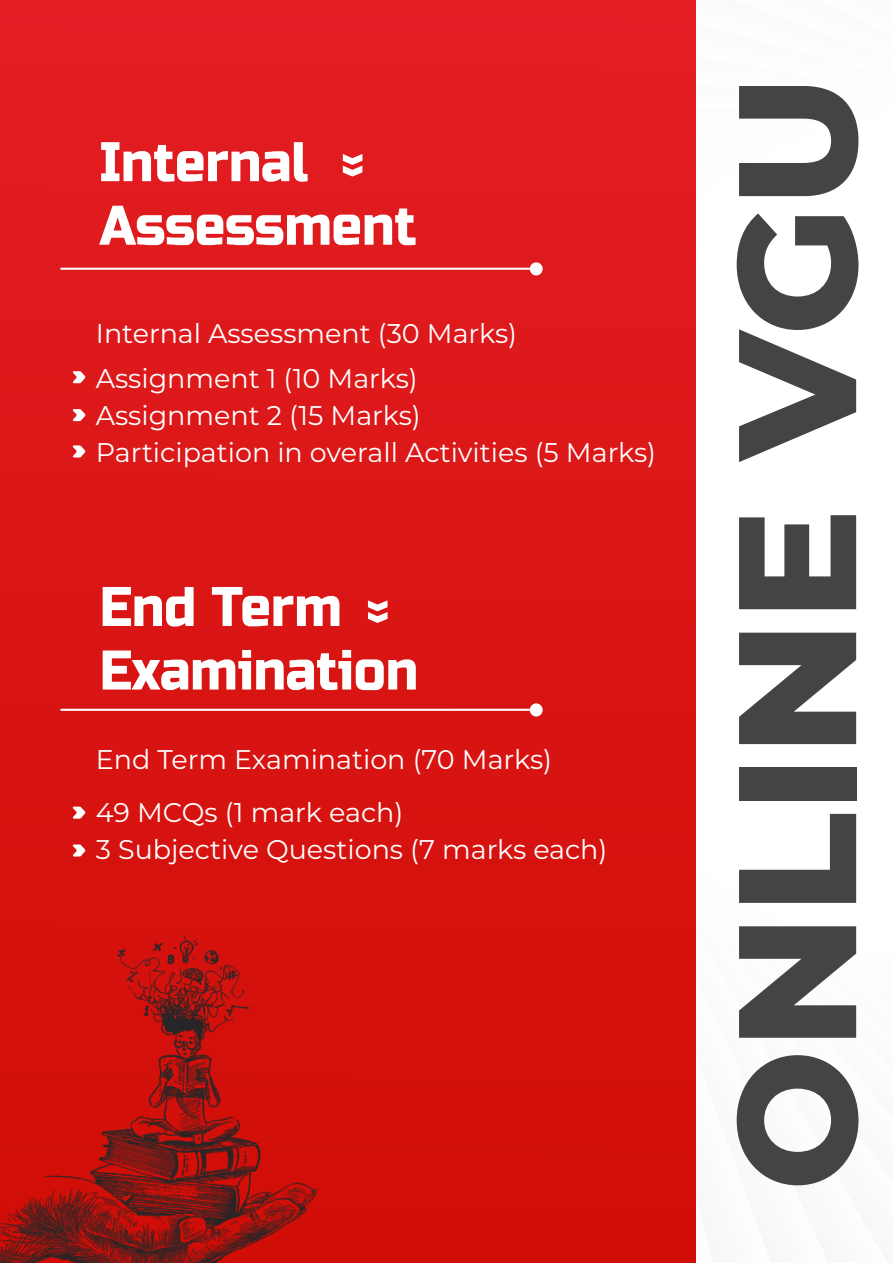
<style>
.page{position:relative;width:893px;height:1263px;background:#fff}
.page>*{position:absolute;margin:0;border:0;box-sizing:border-box;transform-origin:0 0}
.t1{font:800 167.25px "Montserrat";color:#444}
.t2{font:55.8px/63.6px "Russo One";color:#fff;scale:.91 1}
.t3{font:27px/37.2px "Montserrat";color:#fff}
</style>
<div class="page">
<div style="left:0;top:0;width:695px;height:1263px;background:linear-gradient(to bottom,#e41e23,#d00d06)"></div>
<img style="left:0;top:935px;width:316px;height:328px">
<svg style="left:343px;top:154px;width:19px;height:23px"></svg>
<svg style="left:368px;top:600px;width:20px;height:23px"></svg>
<svg style="left:73px;top:371px;width:12px;height:12px"></svg>
<svg style="left:73px;top:409px;width:12px;height:12px"></svg>
<svg style="left:73px;top:445px;width:12px;height:12px"></svg>
<hr style="left:60px;top:268px;width:479px;height:2px;background:#fff">
<div style="left:530px;top:262px;width:13px;height:13px;background:#fff;border-radius:50%"></div>
<svg style="left:73px;top:807px;width:12px;height:12px"></svg>
<svg style="left:73px;top:844px;width:12px;height:12px"></svg>
<hr style="left:60px;top:709px;width:479px;height:2px;background:#fff">
<div style="left:530px;top:703px;width:13px;height:13px;background:#fff;border-radius:50%"></div>
<h2 class="t2" style="left:100px;top:130px;width:350px">Internal<br>Assessment</h2>
<p class="t3" style="left:96px;top:314px;width:423px">Internal Assessment (30 Marks)</p>
<p class="t3" style="left:96px;top:359px;width:562px">Assignment 1 (10 Marks)<br>Assignment 2 (15 Marks)<br>Participation in overall Activities (5 Marks)</p>
<h2 class="t2" style="left:100px;top:575px;width:351px">End Term<br>Examination</h2>
<p class="t3" style="left:96px;top:740px;width:458px">End Term Examination (70 Marks)</p>
<p class="t3" style="left:96px;top:793px;width:513px">49 MCQs (1 mark each)<br>3 Subjective Questions (7 marks each)</p>
<h1 class="t1" style="left:694px;top:1191px;width:1117px;rotate:-90deg">ONLINE VGU</h1>
</div>
